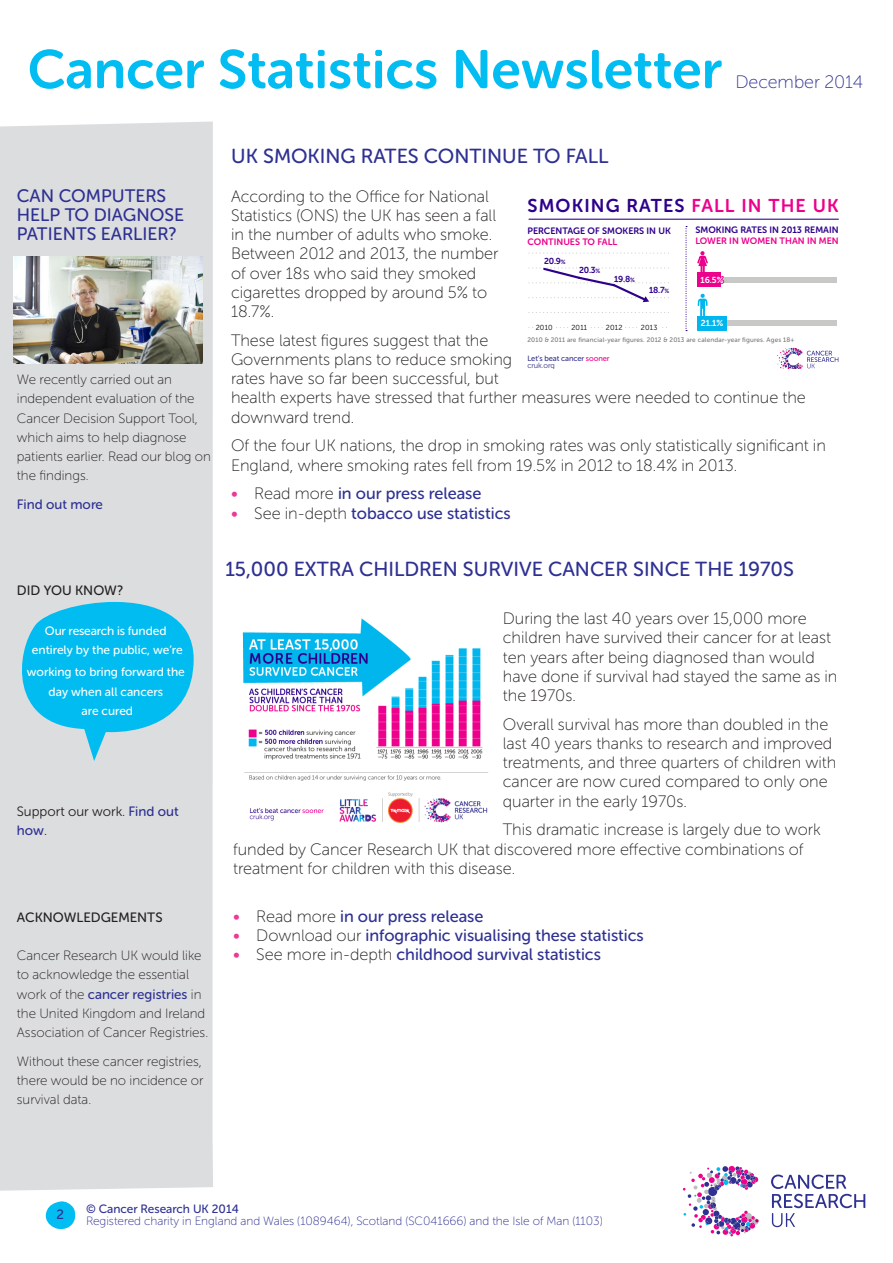
<style>
.page{position:relative;width:893px;height:1263px;background:#fff}
.page>*{position:absolute;margin:0;border:0;box-sizing:border-box;transform-origin:0 0}
.t1{font:54px "Museo Sans Rounded 700";color:#01bdf2}
.Heading_2{font:20.25px "Museo Sans Rounded 500";color:#2e3092}
.t2{font:18.45px "Museo Sans Rounded 700";letter-spacing:.06em;color:#2e008b}
.Contents_bar_header{font:18px/19.2px "Museo Sans Rounded 500";color:#2e3092}
.t3{font:18px "Museo Sans Rounded 100";color:#2e3092}
.Main_text{font:16.5px/19.2px "Museo Sans Rounded 100";color:#231f20}
.Main_text-2{font:16.5px "Museo Sans Rounded 500";color:#2e3092}
.Main_text-3{font:13.5px/19.2px "Museo Sans Rounded 100";color:#231f20}
.Contents_bar_header-2{font:13.5px/19.2px "Museo Sans Rounded 100";color:#231f20}
.Contents_bar_header-3{font:13.5px "Museo Sans Rounded 500";color:#231f20}
.Contents_bar_header-4{font:13.5px/19.2px "Museo Sans Rounded 300";color:#231f20}
.Contents_bar_header-5{font:13.5px "Museo Sans Rounded 500";color:#2e3092}
.t4{font:12.15px/19.6px "Museo Sans Rounded 500";color:#fff;text-align:center}
.t5{font:12px "Museo Sans Rounded 100";color:#2e3092}
.t6{font:12px "Museo Sans Rounded 500";color:#2e3092}
.t7{font:9.15px/11.1px "Museo Sans Rounded 700";color:#2e008b}
.t8{font:8.7px "Museo Sans Rounded 700";letter-spacing:-.025em;color:#2e008b}
.t9{font:8.7px "Museo Sans Rounded 700";color:#fff}
.t10{font:7.65px/6.8px "Museo Sans Rounded 500";letter-spacing:-.01em;color:#31308d}
.t11{font:7.35px "Museo Sans Rounded 300";letter-spacing:.025em;color:#000}
.t12{font:6.45px "Museo Sans Rounded 500";letter-spacing:.025em;color:#777776}
.s1{font-family:"Museo Sans Rounded 500";color:#2e3092}
.s2{color:#ed3896}
.s3{font-family:"Museo Sans Rounded 100";color:#231f20}
.s4{color:#ec008c}
.s5{font-size:6px}
.s6{color:#eb008b}
.s7{font-family:"Museo Sans Rounded 300"}
</style>
<div class="page">
<svg style="left:46px;top:1201px;width:29px;height:28px"></svg>
<svg style="left:771px;top:1174px;width:94px;height:53px"></svg>
<svg style="left:683px;top:1166px;width:76px;height:70px"></svg>
<div style="left:0;top:122px;width:213px;height:1069px;background:#dcdddf"></div>
<svg style="left:22px;top:602px;width:172px;height:159px;background:#44c6eb"></svg>
<img style="left:243px;top:644px;width:246px;height:179px">
<img style="left:14px;top:257px;width:189px;height:106px">
<svg style="left:242px;top:618px;width:153px;height:26px"></svg>
<svg style="left:529px;top:312px;width:140px;height:1px"></svg>
<svg style="left:685px;top:226px;width:2px;height:105px"></svg>
<svg style="left:777px;top:348px;width:61px;height:21px"></svg>
<div style="left:720px;top:277px;width:117px;height:6px;background:#c8c9c7"></div>
<div style="left:697px;top:272px;width:23px;height:15px;background:#ec008c"></div>
<div style="left:727px;top:320px;width:110px;height:6px;background:#c8c9c7"></div>
<div style="left:697px;top:316px;width:30px;height:15px;background:#00b6ed"></div>
<svg style="left:697px;top:251px;width:28px;height:34px"></svg>
<svg style="left:698px;top:294px;width:10px;height:22px"></svg>
<hr style="left:529px;top:219px;width:309px;height:1px;background:#2e008b">
<svg style="left:528px;top:218px;width:141px;height:84px"></svg>
<p class="t1" style="left:28px;top:39px;width:696px">Cancer Statistics Newsletter</p>
<p class="t3" style="left:735px;top:72px;width:129px">December 2014</p>
<p class="Heading_2" style="left:231px;top:145px;width:379px">UK SMOKING RATES CONTINUE TO FALL</p>
<p class="Contents_bar_header" style="left:17px;top:186px;width:169px">CAN COMPUTERS<br>HELP TO DIAGNOSE<br>PATIENTS EARLIER?</p>
<p class="Contents_bar_header-2" style="left:17px;top:370px;width:196px">We recently carried out an independent evaluation of the<br>Cancer Decision Support Tool, which aims to help diagnose patients earlier. Read our blog on the findings.</p>
<p class="Contents_bar_header-5" style="left:17px;top:497px;width:88px">Find out more</p>
<p class="Contents_bar_header-3" style="left:17px;top:583px;width:108px">DID YOU KNOW?</p>
<p class="t4" style="left:32px;top:621px;width:152px">Our research is funded entirely by the public, we’re</p>
<p class="t4" style="left:27px;top:662px;width:160px">working to bring forward the day when all cancers<br>are cured</p>
<p class="Contents_bar_header-4" style="left:17px;top:802px;width:163px">Support our work. <span class="s1">Find out how</span>.</p>
<p class="Contents_bar_header-3" style="left:17px;top:910px;width:147px">ACKNOWLEDGEMENTS</p>
<p class="Main_text-3" style="left:17px;top:946px;width:193px">Cancer Research UK would like to acknowledge the essential work of the <span class="s1">cancer registries</span> in the United Kingdom and Ireland<br>Association of Cancer Registries.</p>
<p class="Main_text-3" style="left:17px;top:1052px;width:188px">Without these cancer registries, there would be no incidence or survival data.</p>
<p class="Main_text" style="left:231px;top:187px;width:269px">According to the Office for National<br>Statistics (ONS) the UK has seen a fall in the number of adults who smoke.<br>Between 2012 and 2013, the number of over 18s who said they smoked cigarettes dropped by around 5% to<br>18.7%.</p>
<p class="Main_text" style="left:231px;top:331px;width:576px">These latest figures suggest that the<br>Governments plans to reduce smoking<br>rates have so far been successful, but<br>health experts have stressed that further measures were needed to continue the downward trend.</p>
<p class="Main_text" style="left:231px;top:436px;width:596px">Of the four UK nations, the drop in smoking rates was only statistically significant in<br>England, where smoking rates fell from 19.5% in 2012 to 18.4% in 2013.</p>
<p class="Main_text-2" style="left:231px;top:485px;width:252px"><span class="s2">•</span> <span class="s3">Read more</span> in our press release</p>
<p class="Main_text-2" style="left:231px;top:504px;width:281px"><span class="s2">•</span> <span class="s3">See in-depth</span> tobacco use statistics</p>
<p class="t2" style="left:527px;top:195px;width:313px">SMOKING RATES <span class="s4">FALL IN THE UK</span></p>
<p class="t7" style="left:527px;top:225px;width:145px">PERCENTAGE OF SMOKERS IN UK<br><span class="s4">CONTINUES TO FALL</span></p>
<p class="t7" style="left:695px;top:224px;width:145px">SMOKING RATES IN 2013 REMAIN<br><span class="s4">LOWER IN WOMEN THAN IN MEN</span></p>
<p class="t8" style="left:544px;top:256px;width:23px">20.9<span class="s5">%</span></p>
<p class="t8" style="left:579px;top:265px;width:23px">20.3<span class="s5">%</span></p>
<p class="t8" style="left:614px;top:274px;width:22px">19.8<span class="s5">%</span></p>
<p class="t9" style="left:700px;top:275px;width:25px">16.5%</p>
<p class="t9" style="left:701px;top:318px;width:24px">21.1%</p>
<p class="t12" style="left:527px;top:336px;width:269px">2010 &amp; 2011 are financial-year figures. 2012 &amp; 2013 are calendar-year figures. Ages 18+</p>
<p class="t8" style="left:649px;top:286px;width:22px">18.7<span class="s5">%</span></p>
<p class="t11" style="left:536px;top:323px;width:18px">2010</p>
<p class="t11" style="left:571px;top:323px;width:17px">2011</p>
<p class="t11" style="left:606px;top:323px;width:18px">2012</p>
<p class="t11" style="left:641px;top:323px;width:18px">2013</p>
<p class="t10" style="left:527px;top:355px;width:84px">Let’s beat cancer <span class="s6">sooner </span><span class="s7">cruk.org</span></p>
<p class="Heading_2" style="left:225px;top:558px;width:570px">15,000 EXTRA CHILDREN SURVIVE CANCER SINCE THE 1970S</p>
<p class="Main_text" style="left:503px;top:609px;width:336px">During the last 40 years over 15,000 more children have survived their cancer for at least ten years after being diagnosed than would have done if survival had stayed the same as in the 1970s.</p>
<p class="Main_text" style="left:503px;top:715px;width:335px">Overall survival has more than doubled in the last 40 years thanks to research and improved treatments, and three quarters of children with cancer are now cured compared to only one quarter in the early 1970s.</p>
<p class="Main_text" style="left:233px;top:820px;width:589px;text-indent:270px">This dramatic increase is largely due to work funded by Cancer Research UK that discovered more effective combinations of treatment for children with this disease.</p>
<p class="Main_text-2" style="left:233px;top:907px;width:252px"><span class="s2">•</span> <span class="s3">Read more</span> in our press release</p>
<p class="Main_text-2" style="left:233px;top:926px;width:412px"><span class="s2">•</span> <span class="s3">Download our</span> infographic visualising these statistics</p>
<p class="Main_text-2" style="left:233px;top:945px;width:369px"><span class="s2">•</span> <span class="s3">See more in-depth</span> childhood survival statistics</p>
<p class="Contents_bar_header-5" style="left:56px;top:1207px;width:9px">2</p>
<p class="t6" style="left:86px;top:1202px;width:154px">© Cancer Research UK 2014</p>
<p class="t5" style="left:86px;top:1214px;width:518px">Registered charity in England and Wales (1089464), Scotland (SC041666) and the Isle of Man (1103)</p>
</div>
